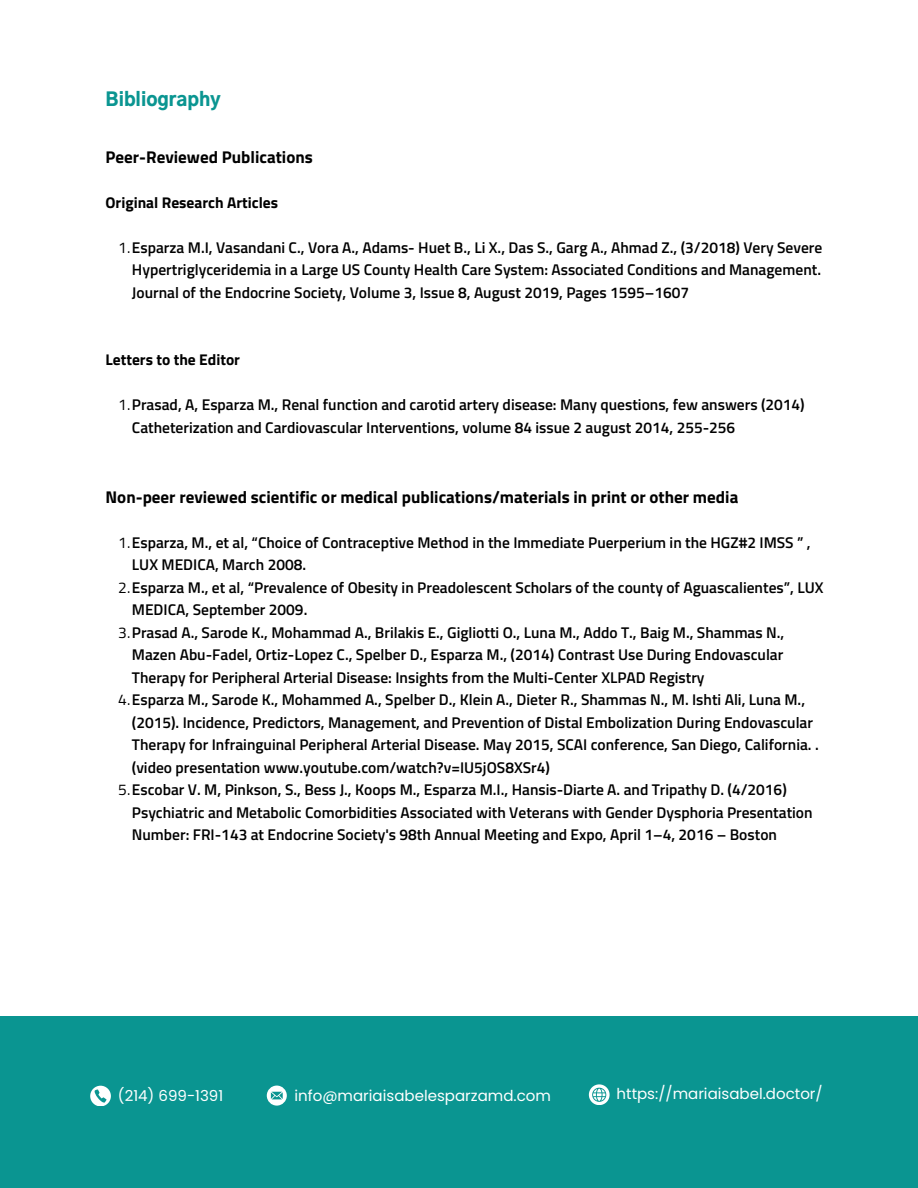
<style>
.page{position:relative;width:918px;height:1188px;background:#fff}
.page>*{position:absolute;margin:0;border:0;box-sizing:border-box;transform-origin:0 0}
.t1{font:900 18.3px "Gothic A1";color:#0a9591}
.t2{font:700 16.95px "Titillium Web";color:#000}
.t3{font:600 15.45px/22.5px "Titillium Web";color:#000}
.t4{font:700 15.45px "Titillium Web";color:#000}
.t5{font:15px "Poppins";color:#fff}
.s1{font-weight:400}
</style>
<div class="page">
<div style="left:0;top:1016px;width:918px;height:172px;background:#0a9591"></div>
<svg style="left:90px;top:1086px;width:20px;height:20px"></svg>
<svg style="left:267px;top:1086px;width:20px;height:20px"></svg>
<svg style="left:589px;top:1084px;width:20px;height:21px"></svg>
<p class="t1" style="left:106px;top:92px;width:117px">Bibliography</p>
<p class="t2" style="left:106px;top:144px;width:209px">Peer-Reviewed Publications</p>
<p class="t4" style="left:106px;top:190px;width:174px">Original Research Articles</p>
<p class="t3" style="left:132px;top:236px;width:692px;text-align:justify;text-indent:-14px"><span class="s1">1.</span>Esparza M.I, Vasandani C., Vora A., Adams- Huet B., Li X., Das S., Garg A., Ahmad Z., (3/2018) Very Severe Hypertriglyceridemia in a Large US County Health Care System: Associated Conditions and Management.<br>Journal of the Endocrine Society, Volume 3, Issue 8, August 2019, Pages 1595–1607</p>
<p class="t4" style="left:106px;top:348px;width:136px">Letters to the Editor</p>
<p class="t3" style="left:132px;top:393px;width:674px;text-indent:-14px"><span class="s1">1.</span>Prasad, A, Esparza M., Renal function and carotid artery disease: Many questions, few answers (2014)<br>Catheterization and Cardiovascular Interventions, volume 84 issue 2 august 2014, 255-256</p>
<p class="t2" style="left:106px;top:483px;width:634px">Non-peer reviewed scientific or medical publications/materials in print or other media</p>
<p class="t3" style="left:132px;top:531px;width:680px;text-indent:-14px"><span class="s1">1.</span>Esparza, M., et al, “Choice of Contraceptive Method in the Immediate Puerperium in the HGZ#2 IMSS ” ,<br>LUX MEDICA, March 2008.</p>
<p class="t3" style="left:132px;top:576px;width:693px;text-indent:-14px"><span class="s1">2.</span>Esparza M., et al, “Prevalence of Obesity in Preadolescent Scholars of the county of Aguascalientes”, LUX<br>MEDICA, September 2009.</p>
<p class="t3" style="left:132px;top:621px;width:654px;text-align:justify;text-indent:-14px"><span class="s1">3.</span>Prasad A., Sarode K., Mohammad A., Brilakis E., Gigliotti O., Luna M., Addo T., Baig M., Shammas N., Mazen Abu-Fadel, Ortiz-Lopez C., Spelber D., Esparza M., (2014) Contrast Use During Endovascular Therapy for Peripheral Arterial Disease: Insights from the Multi-Center XLPAD Registry</p>
<p class="t3" style="left:132px;top:688px;width:688px;text-indent:-14px"><span class="s1">4.</span>Esparza M., Sarode K., Mohammed A., Spelber D., Klein A., Dieter R., Shammas N., M. Ishti Ali, Luna M., (2015). Incidence, Predictors, Management, and Prevention of Distal Embolization During Endovascular Therapy for Infrainguinal Peripheral Arterial Disease. May 2015, SCAI conference, San Diego, California. . (video presentation www.youtube.com/watch?v=IU5jOS8XSr4)</p>
<p class="t3" style="left:132px;top:778px;width:682px;text-indent:-14px"><span class="s1">5.</span>Escobar V. M, Pinkson, S., Bess J., Koops M., Esparza M.I., Hansis-Diarte A. and Tripathy D. (4/2016)<br>Psychiatric and Metabolic Comorbidities Associated with Veterans with Gender Dysphoria Presentation<br>Number: FRI-143 at Endocrine Society's 98th Annual Meeting and Expo, April 1–4, 2016 – Boston</p>
<p class="t5" style="left:118px;top:1086px;width:107px">(214) 699-1391</p>
<p class="t5" style="left:294px;top:1085px;width:258px">info@mariaisabelesparzamd.com</p>
<p class="t5" style="left:617px;top:1084px;width:208px">https://mariaisabel.doctor/</p>
</div>
